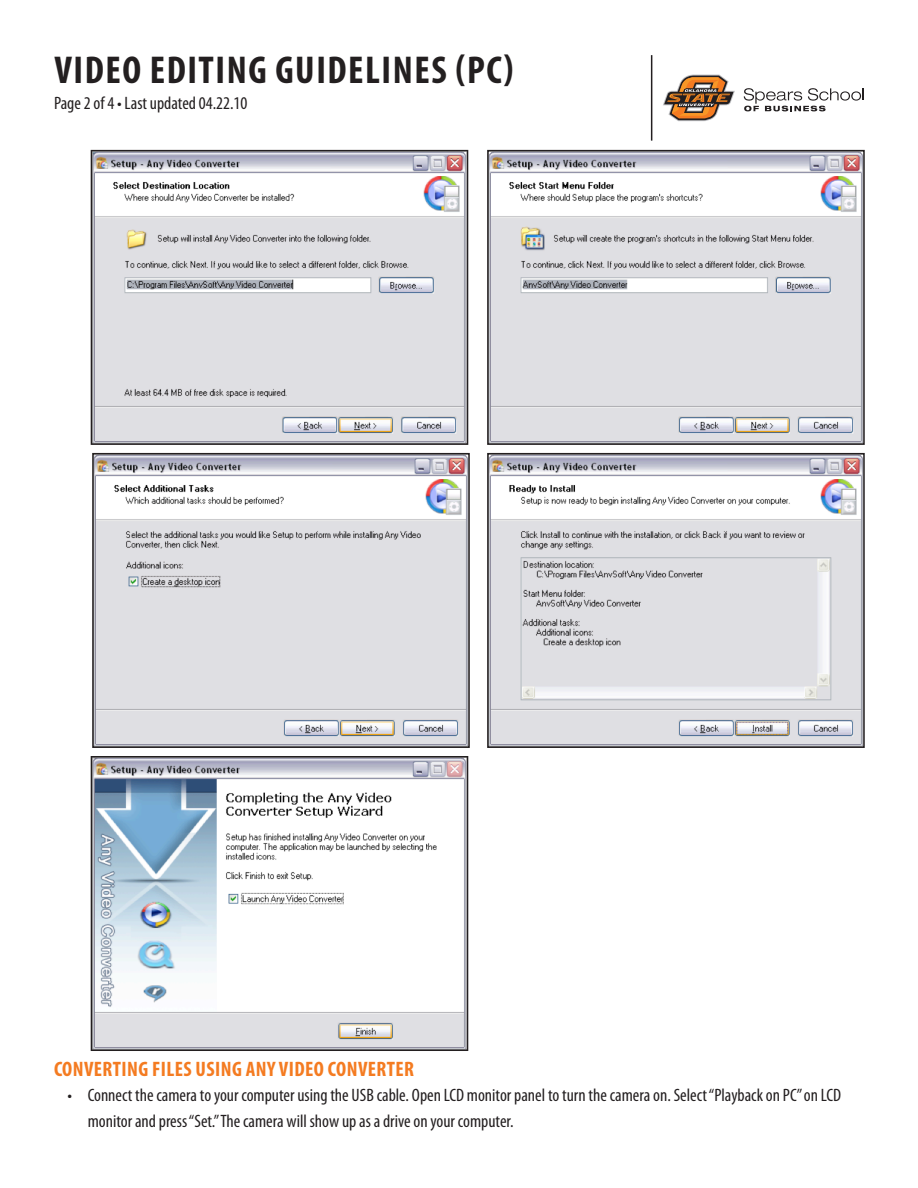
<style>
.page{position:relative;width:918px;height:1188px;background:#fff}
.page>*{position:absolute;margin:0;border:0;box-sizing:border-box;transform-origin:0 0}
.t1{font:700 condensed 39px "Myriad Pro";letter-spacing:.04em;color:#231f20}
.t2{font:700 condensed 21px "Myriad Pro";letter-spacing:.02em;color:#f47b21}
.t3{font:condensed 18px/25.5px "Myriad Pro";color:#231f20}
</style>
<div class="page">
<svg style="left:663px;top:75px;width:72px;height:46px"></svg>
<svg style="left:744px;top:88px;width:120px;height:23px"></svg>
<hr style="left:651px;top:55px;width:1px;height:86px;background:#231f20">
<img style="left:94px;top:153px;width:371px;height:289px">
<div style="left:91px;top:150px;width:377px;height:295px;border:2px solid #231f20"></div>
<img style="left:490px;top:153px;width:372px;height:289px">
<div style="left:487px;top:150px;width:378px;height:295px;border:2px solid #231f20"></div>
<img style="left:95px;top:456px;width:372px;height:289px">
<div style="left:92px;top:453px;width:378px;height:295px;border:2px solid #231f20"></div>
<img style="left:490px;top:456px;width:372px;height:289px">
<div style="left:487px;top:453px;width:378px;height:295px;border:2px solid #231f20"></div>
<img style="left:94px;top:759px;width:371px;height:289px">
<div style="left:91px;top:756px;width:377px;height:295px;border:2px solid #231f20"></div>
<h1 class="t1" style="left:54px;top:49px;width:461px">VIDEO EDITING GUIDELINES (PC)</h1>
<p class="t3" style="left:54px;top:90px;width:195px">Page 2 of 4 • Last updated 04.22.10</p>
<p class="t2" style="left:54px;top:1057px;width:362px">CONVERTING FILES USING ANY VIDEO CONVERTER</p>
<p class="t3" style="left:88px;top:1083px;width:755px;text-indent:-20px">• Connect the camera to your computer using the USB cable. Open LCD monitor panel to turn the camera on. Select “Playback on PC” on LCD monitor and press “Set.” The camera will show up as a drive on your computer.</p>
</div>
